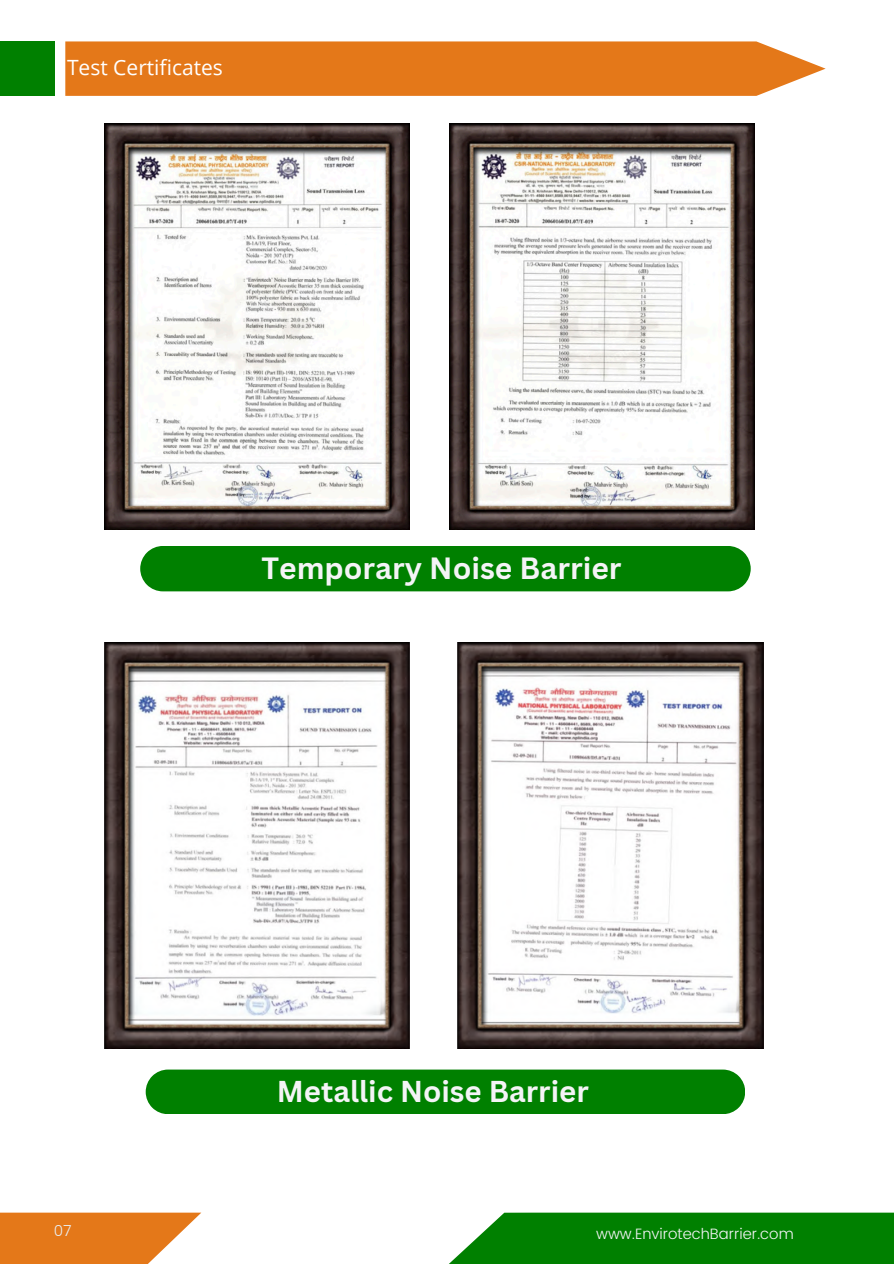
<style>
.page{position:relative;width:894px;height:1264px;background:#fff}
.page>*{position:absolute;margin:0;border:0;box-sizing:border-box;transform-origin:0 0}
.t1{font:700 29.85px "Canva Sans";color:#f4f4f6}
.t2{font:700 29.4px "Canva Sans";color:#f4f4f6}
.t3{font:21px "Open Sans";color:#fff}
.t4{font:300 15px "Poppins";color:#f4f4f6}
.t5{font:300 15px "Poppins";color:#eaf0f4}
</style>
<div class="page">
<svg style="left:65px;top:41px;width:760px;height:55px;background:#e57f25"></svg>
<div style="left:0;top:41px;width:54px;height:55px;background:#008000"></div>
<svg style="left:450px;top:1212px;width:443px;height:51px;background:#128912"></svg>
<div style="left:0;top:1212px;width:201px;height:51px;background:#e47819"></div>
<img style="left:104px;top:123px;width:305px;height:406px">
<img style="left:449px;top:123px;width:305px;height:406px">
<img style="left:104px;top:642px;width:305px;height:406px">
<img style="left:458px;top:642px;width:304px;height:406px">
<div style="left:140px;top:546px;width:610px;height:45px;background:#008000"></div>
<div style="left:146px;top:1069px;width:599px;height:45px;background:#008000"></div>
<p class="t3" style="left:67px;top:53px;width:157px">Test Certificates</p>
<h1 class="t1" style="left:261px;top:547px;width:361px">Temporary Noise Barrier</h1>
<p class="t2" style="left:277px;top:1070px;width:313px">Metallic Noise Barrier</p>
<p class="t5" style="left:54px;top:1221px;width:19px">07</p>
<p class="t4" style="left:596px;top:1224px;width:199px">www.EnvirotechBarrier.com</p>
</div>
